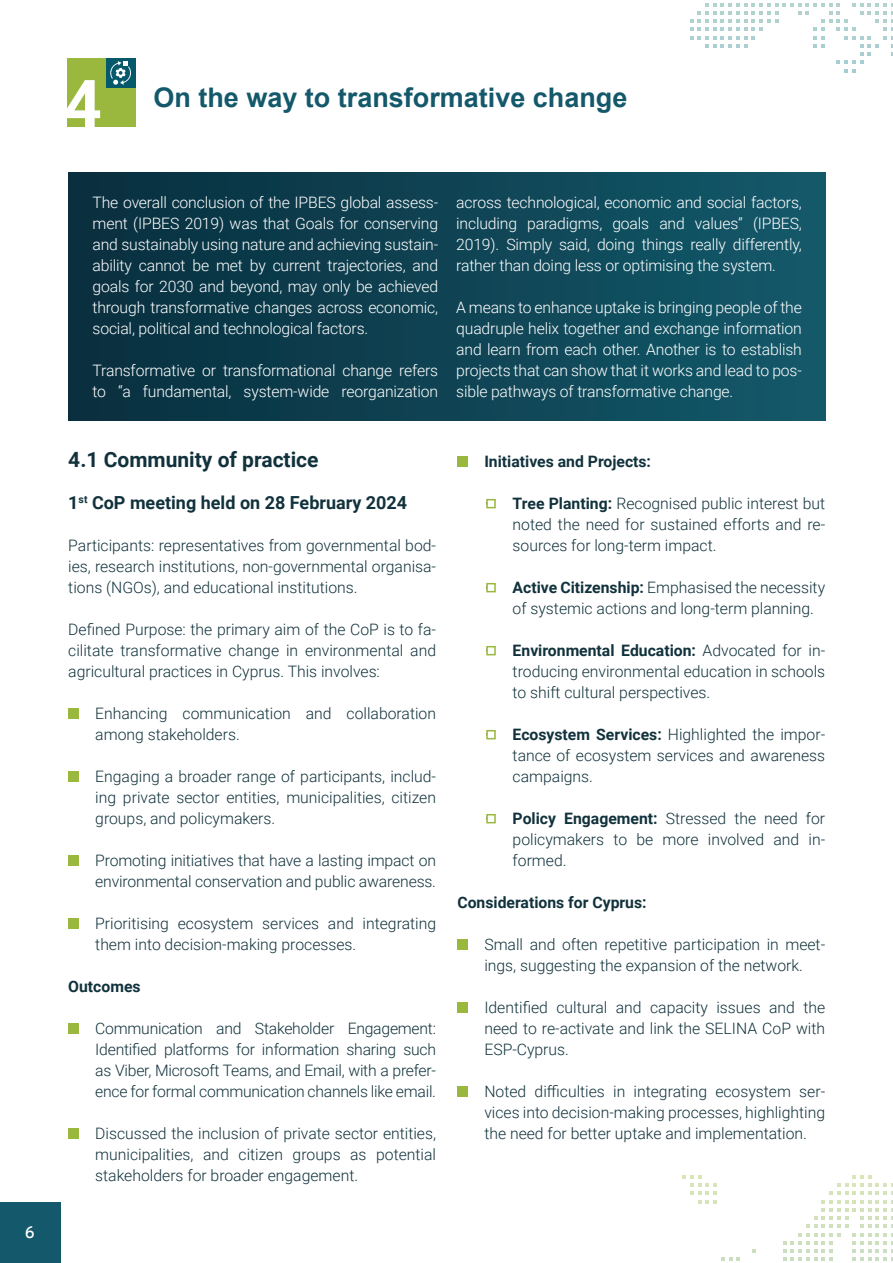
<style>
.page{position:relative;width:893px;height:1263px;background:#fff}
.page>*{position:absolute;margin:0;border:0;box-sizing:border-box;transform-origin:0 0}
.t1{font:700 68.25px "Roboto";color:#fff}
.t2{font:700 27px "Arial";color:#14596b}
.t3{font:700 21px "Roboto";color:#11323c}
.t4{font:700 18px "Roboto";color:#11323c}
.t5{font:16.5px "Aller";color:#fff}
.body{font:300 15.75px/21px "Roboto";color:#11323c;text-align:justify}
.body-2{font:300 15.75px/21px "Roboto";letter-spacing:-.01em;color:#fff;text-align:justify}
.body-3{font:700 15.75px "Roboto";color:#11323c}
.s1{font-weight:700}
</style>
<div class="page">
<div style="left:0;top:1202px;width:60px;height:61px;background:#14596b"></div>
<svg style="left:752px;top:1249px;width:4px;height:4px"></svg>
<svg style="left:721px;top:1257px;width:19px;height:4px"></svg>
<svg style="left:682px;top:1175px;width:35px;height:28px"></svg>
<svg style="left:783px;top:1175px;width:110px;height:86px"></svg>
<svg style="left:690px;top:3px;width:203px;height:70px"></svg>
<div style="left:67px;top:58px;width:68px;height:69px;background:#99b83d"></div>
<div style="left:106px;top:58px;width:29px;height:30px;background:#05596b"></div>
<svg style="left:110px;top:61px;width:21px;height:24px"></svg>
<div style="left:68px;top:173px;width:758px;height:248px;background:linear-gradient(to right,#092e3e,#14596a)"></div>
<div style="left:68px;top:1128px;width:11px;height:11px;background:#99b83d"></div>
<div style="left:68px;top:1023px;width:11px;height:11px;background:#99b83d"></div>
<div style="left:457px;top:939px;width:11px;height:11px;background:#99b83d"></div>
<div style="left:457px;top:1002px;width:11px;height:11px;background:#99b83d"></div>
<div style="left:457px;top:1086px;width:11px;height:11px;background:#99b83d"></div>
<div style="left:68px;top:918px;width:11px;height:11px;background:#99b83d"></div>
<div style="left:68px;top:855px;width:11px;height:11px;background:#99b83d"></div>
<div style="left:68px;top:771px;width:11px;height:11px;background:#99b83d"></div>
<div style="left:68px;top:708px;width:11px;height:11px;background:#99b83d"></div>
<div style="left:457px;top:456px;width:11px;height:11px;background:#99b83d"></div>
<div style="left:486px;top:499px;width:10px;height:9px;background:#fff;border:2px solid #99b83d"></div>
<div style="left:486px;top:583px;width:10px;height:9px;background:#fff;border:2px solid #99b83d"></div>
<div style="left:486px;top:646px;width:10px;height:9px;background:#fff;border:2px solid #99b83d"></div>
<div style="left:486px;top:730px;width:10px;height:9px;background:#fff;border:2px solid #99b83d"></div>
<div style="left:486px;top:814px;width:10px;height:9px;background:#fff;border:2px solid #99b83d"></div>
<p class="t5" style="left:25px;top:1222px;width:11px">6</p>
<p class="t1" style="left:63px;top:57px;width:41px">4</p>
<p class="t2" style="left:153px;top:80px;width:476px">On the way to transformative change</p>
<p class="body-2" style="left:93px;top:192px;width:347px">The overall conclusion of the IPBES global assess&shy;ment (IPBES 2019) was that Goals for conserving and sustainably using nature and achieving sustain&shy;ability cannot be met by current trajectories, and goals for 2030 and beyond, may only be achieved through transformative changes across economic, social, political and technological factors.</p>
<p class="body-2" style="left:93px;top:360px;width:347px">Transformative or transformational change refers to “a fundamental, system-wide reorganization</p>
<p class="body-2" style="left:456px;top:192px;width:347px">across technological, economic and social factors, including paradigms, goals and values” (IPBES, 2019). Simply said, doing things really differently, rather than doing less or optimising the system.</p>
<p class="body-2" style="left:456px;top:297px;width:347px">A means to enhance uptake is bringing people of the quadruple helix together and exchange information and learn from each other. Another is to establish projects that can show that it works and lead to pos&shy;sible pathways of transformative change.</p>
<p class="t3" style="left:68px;top:445px;width:252px">4.1 Community of practice</p>
<p class="t4" style="left:68px;top:490px;width:341px">1<sup>st</sup> CoP meeting held on 28 February 2024</p>
<p class="body" style="left:68px;top:534px;width:369px">Participants: representatives from governmental bod&shy;ies, research institutions, non-governmental organisa&shy;tions (NGOs), and educational institutions.</p>
<p class="body" style="left:68px;top:618px;width:369px">Defined Purpose: the primary aim of the CoP is to fa&shy;cilitate transformative change in environmental and agricultural practices in Cyprus. This involves:</p>
<p class="body" style="left:95px;top:702px;width:342px;text-indent:-27px">• Enhancing communication and collaboration among stakeholders.</p>
<p class="body" style="left:95px;top:765px;width:342px;text-indent:-27px">• Engaging a broader range of participants, includ&shy;ing private sector entities, municipalities, citizen groups, and policymakers.</p>
<p class="body" style="left:68px;top:849px;width:369px;text-align:right">• Promoting initiatives that have a lasting impact on environmental conservation and public awareness.</p>
<p class="body" style="left:95px;top:912px;width:342px;text-indent:-27px">• Prioritising ecosystem services and integrating them into decision-making processes.</p>
<p class="body-3" style="left:68px;top:975px;width:74px">Outcomes</p>
<p class="body" style="left:95px;top:1017px;width:342px;text-indent:-27px">• Communication and Stakeholder Engagement:<br>Identified platforms for information sharing such as Viber, Microsoft Teams, and Email, with a prefer&shy;ence for formal communication channels like email.</p>
<p class="body" style="left:95px;top:1122px;width:342px;text-indent:-27px">• Discussed the inclusion of private sector entities, municipalities, and citizen groups as potential stakeholders for broader engagement.</p>
<p class="body-3" style="left:457px;top:450px;width:195px">• Initiatives and Projects:</p>
<p class="body" style="left:513px;top:492px;width:314px;text-indent:-27px"><span class="s1">• Tree Planting:</span> Recognised public interest but noted the need for sustained efforts and re&shy;sources for long-term impact.</p>
<p class="body" style="left:513px;top:576px;width:314px;text-indent:-27px"><span class="s1">• Active Citizenship:</span> Emphasised the necessity of systemic actions and long-term planning.</p>
<p class="body" style="left:513px;top:639px;width:314px;text-indent:-27px"><span class="s1">• Environmental Education:</span> Advocated for in&shy;troducing environmental education in schools to shift cultural perspectives.</p>
<p class="body" style="left:513px;top:723px;width:314px;text-indent:-27px"><span class="s1">• Ecosystem Services:</span> Highlighted the impor&shy;tance of ecosystem services and awareness campaigns.</p>
<p class="body" style="left:513px;top:807px;width:314px;text-indent:-27px"><span class="s1">• Policy Engagement:</span> Stressed the need for policymakers to be more involved and in&shy;formed.</p>
<p class="body-3" style="left:457px;top:891px;width:191px">Considerations for Cyprus:</p>
<p class="body" style="left:457px;top:933px;width:369px;text-align:center">• Small and often repetitive participation in meet&shy;ings, suggesting the expansion of the network.</p>
<p class="body" style="left:484px;top:996px;width:342px;text-indent:-27px">• Identified cultural and capacity issues and the need to re-activate and link the SELINA CoP with ESP-Cyprus.</p>
<p class="body" style="left:484px;top:1080px;width:342px;text-indent:-27px">• Noted difficulties in integrating ecosystem ser&shy;vices into decision-making processes, highlighting the need for better uptake and implementation.</p>
</div>
